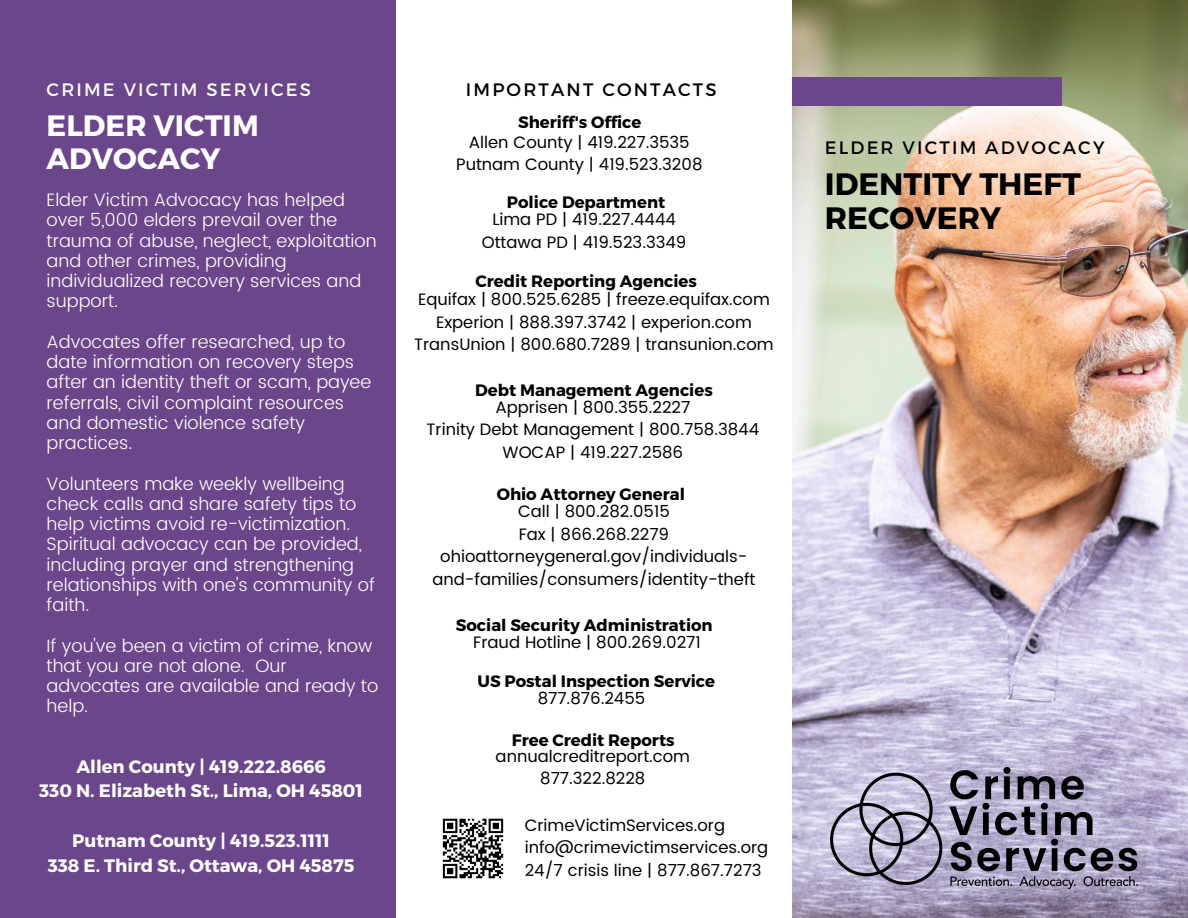
<style>
.page{position:relative;width:1188px;height:918px;background:#fff}
.page>*{position:absolute;margin:0;border:0;box-sizing:border-box;transform-origin:0 0}
.t1{font:700 30.9px/33.8px "Montserrat";color:#000}
.t2{font:700 29.4px/32.7px "Montserrat";color:#fff}
.t3{font:300 18px/20.2px "Poppins";color:#fff}
.t4{font:700 18px/24.8px "Montserrat";color:#fff;text-align:center}
.t5{font:18px "Montserrat";letter-spacing:.12em;color:#000}
.t6{font:18px "Montserrat";letter-spacing:.12em;color:#fff}
.t7{font:16.65px "Poppins";color:#000}
.t8{font:16.5px/22.5px "Poppins";color:#000;text-align:center}
.t9{font:700 16.5px "Montserrat";color:#000}
</style>
<div class="page">
<img style="left:442px;top:818px;width:62px;height:61px">
<img style="left:792px;top:0;width:396px;height:918px">
<div style="left:792px;top:78px;width:270px;height:28px;background:#6b468a"></div>
<div style="left:0;top:0;width:396px;height:918px;background:#6b468a"></div>
<img style="left:831px;top:767px;width:307px;height:122px">
<p class="t6" style="left:47px;top:78px;width:266px">CRIME VICTIM SERVICES</p>
<p class="t2" style="left:47px;top:108px;width:214px">ELDER VICTIM<br>ADVOCACY</p>
<p class="t3" style="left:47px;top:190px;width:332px">Elder Victim Advocacy has helped over 5,000 elders prevail over the trauma of abuse, neglect, exploitation and other crimes, providing individualized recovery services and support.</p>
<p class="t3" style="left:47px;top:332px;width:326px">Advocates offer researched, up to date information on recovery steps after an identity theft or scam, payee referrals, civil complaint resources and domestic violence safety practices.</p>
<p class="t3" style="left:47px;top:473px;width:330px">Volunteers make weekly wellbeing check calls and share safety tips to help victims avoid re-victimization.<br>Spiritual advocacy can be provided, including prayer and strengthening relationships with one's community of faith.</p>
<p class="t3" style="left:47px;top:635px;width:333px">If you've been a victim of crime, know that you are not alone. Our advocates are available and ready to help.</p>
<h3 class="t4" style="left:39px;top:753px;width:325px">Allen County | 419.222.8666<br>330 N. Elizabeth St., Lima, OH 45801</h3>
<h3 class="t4" style="left:48px;top:827px;width:308px">Putnam County | 419.523.1111<br>338 E. Third St., Ottawa, OH 45875</h3>
<p class="t5" style="left:466px;top:78px;width:252px">IMPORTANT CONTACTS</p>
<p class="t9" style="left:518px;top:112px;width:125px">Sheriff's Office</p>
<p class="t8" style="left:469px;top:131px;width:222px">Allen County | 419.227.3535</p>
<h3 class="t8" style="left:456px;top:153px;width:248px">Putnam County | 419.523.3208</h3>
<p class="t9" style="left:507px;top:192px;width:160px">Police Department</p>
<p class="t8" style="left:492px;top:208px;width:185px">Lima PD | 419.227.4444</p>
<h3 class="t8" style="left:482px;top:231px;width:206px">Ottawa PD | 419.523.3349</h3>
<p class="t9" style="left:475px;top:270px;width:223px">Credit Reporting Agencies</p>
<p class="t8" style="left:418px;top:288px;width:353px">Equifax | 800.525.6285 | freeze.equifax.com</p>
<p class="t8" style="left:436px;top:311px;width:317px">Experion | 888.397.3742 | experion.com</p>
<h3 class="t8" style="left:414px;top:333px;width:361px">TransUnion | 800.680.7289 | transunion.com</h3>
<p class="t9" style="left:475px;top:379px;width:239px">Debt Management Agencies</p>
<p class="t8" style="left:495px;top:396px;width:196px">Apprisen | 800.355.2227</p>
<p class="t8" style="left:427px;top:419px;width:334px">Trinity Debt Management | 800.758.3844</p>
<p class="t8" style="left:503px;top:441px;width:182px">WOCAP | 419.227.2586</p>
<p class="t9" style="left:497px;top:483px;width:190px">Ohio Attorney General</p>
<p class="t8" style="left:518px;top:500px;width:153px">Call | 800.282.0515</p>
<p class="t8" style="left:519px;top:523px;width:152px">Fax | 866.268.2279</p>
<h3 class="t8" style="left:433px;top:545px;width:324px">ohioattorneygeneral.gov/individuals&shy;and-families/consumers/identity-theft</h3>
<p class="t9" style="left:456px;top:614px;width:258px">Social Security Administration</p>
<h3 class="t7" style="left:473px;top:632px;width:229px">Fraud Hotline | 800.269.0271</h3>
<p class="t9" style="left:478px;top:671px;width:239px">US Postal Inspection Service</p>
<h3 class="t8" style="left:538px;top:687px;width:109px">877.876.2455</h3>
<h2 class="t9" style="left:512px;top:729px;width:164px">Free Credit Reports</h2>
<h1 class="t8" style="left:496px;top:745px;width:196px">annualcreditreport.com</h1>
<p class="t8" style="left:540px;top:767px;width:107px">877.322.8228</p>
<h2 class="t8" style="left:525px;top:814px;width:202px">CrimeVictimServices.org</h2>
<h3 class="t8" style="left:525px;top:836px;width:245px">info@crimevictimservices.org</h3>
<p class="t8" style="left:525px;top:859px;width:238px">24/7 crisis line | 877.867.7273</p>
<p class="t5" style="left:825px;top:136px;width:281px">ELDER VICTIM ADVOCACY</p>
<h3 class="t1" style="left:825px;top:166px;width:258px">IDENTITY THEFT<br>RECOVERY</h3>
</div>
